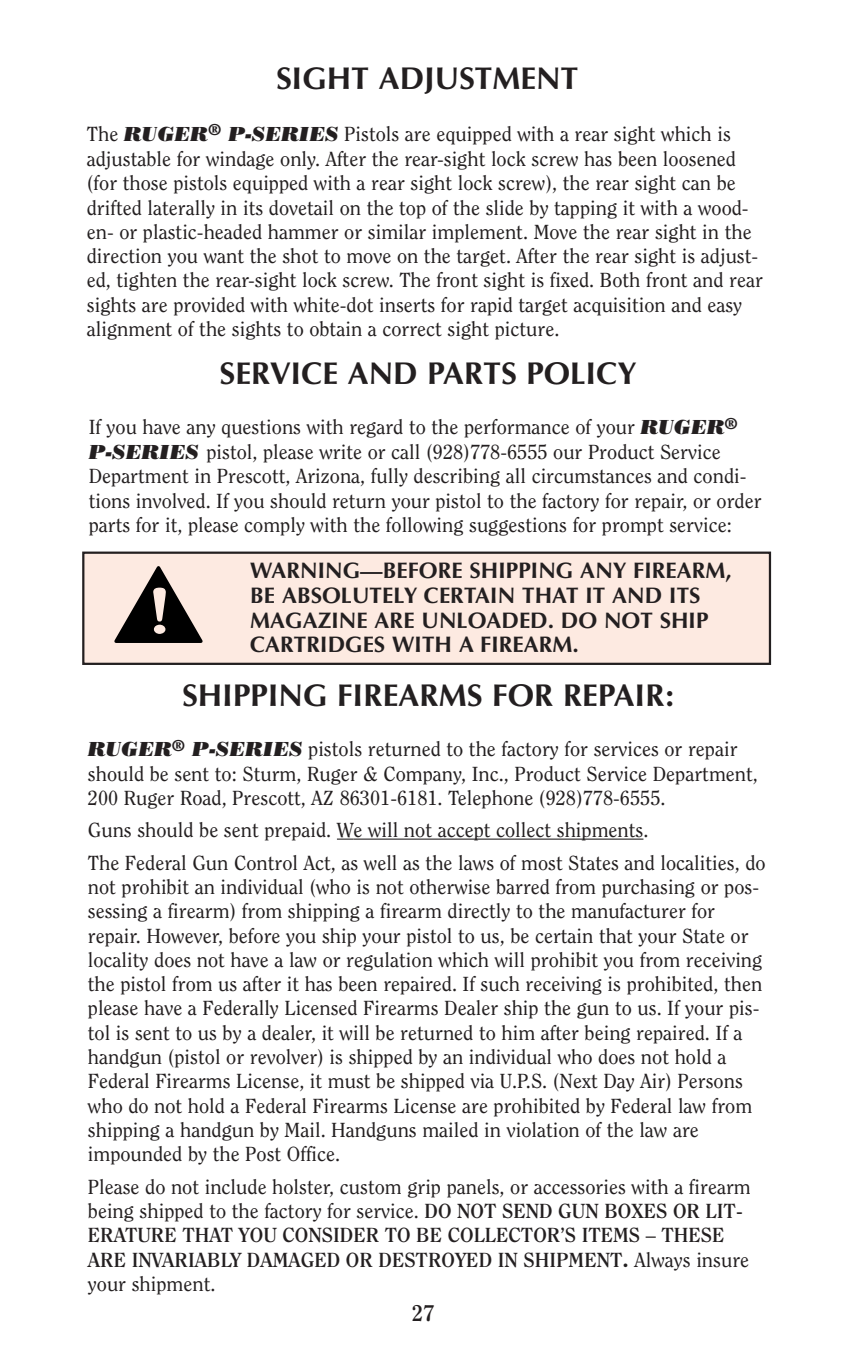
<style>
.page{position:relative;width:851px;height:1359px;background:#fff}
.page>*{position:absolute;margin:0;border:0;box-sizing:border-box;transform-origin:0 0}
.t1{font:600 60.75px "Souvenir";color:#fdeae1}
.t2{font:700 31.5px "Optima";color:#231f20}
.t3{font:700 22.5px/24.8px "Optima";color:#231f20}
.t4{font:700 22.5px "Clearface";color:#231f20}
.t5{font:20.25px/24.3px "Clearface";color:#231f20}
.s1{font-family:"Bodoni Poster";font-style:italic}
.s2{font-weight:700}
.s3{font-weight:800}
</style>
<div class="page">
<svg style="left:337px;top:839px;width:16px;height:1px"></svg>
<hr style="left:353px;top:839px;width:290px;height:1px;background:#231f20">
<div style="left:83px;top:553px;width:687px;height:111px;background:#fdeae1"></div>
<div style="left:82px;top:552px;width:689px;height:113px;border:2px solid #231f20"></div>
<svg style="left:114px;top:566px;width:89px;height:77px"></svg>
<h2 class="t2" style="left:276px;top:65px;width:303px">SIGHT ADJUSTMENT</h2>
<p class="t5" style="left:87px;top:123px;width:677px">The <span class="s1">RUGER</span><sup>®</sup> <span class="s1">P-SERIES</span> Pistols are equipped with a rear sight which is adjustable for windage only. After the rear-sight lock screw has been loosened (for those pistols equipped with a rear sight lock screw), the rear sight can be drifted laterally in its dovetail on the top of the slide by tapping it with a wood&shy;en- or plastic-headed hammer or similar implement. Move the rear sight in the direction you want the shot to move on the target. After the rear sight is adjust&shy;ed, tighten the rear-sight lock screw. The front sight is fixed. Both front and rear sights are provided with white-dot inserts for rapid target acquisition and easy alignment of the sights to obtain a correct sight picture.</p>
<h2 class="t2" style="left:220px;top:360px;width:418px">SERVICE AND PARTS POLICY</h2>
<p class="t5" style="left:89px;top:416px;width:674px">If you have any questions with regard to the performance of your <span class="s1">RUGER</span><sup>® </sup><span class="s1">P-SERIES</span> pistol, please write or call (928)778-6555 our Product Service Department in Prescott, Arizona, fully describing all circumstances and condi&shy;tions involved. If you should return your pistol to the factory for repair, or order parts for it, please comply with the following suggestions for prompt service:</p>
<h1 class="t1" style="left:149px;top:587px;width:23px">!</h1>
<p class="t3" style="left:250px;top:560px;width:483px">WARNING—BEFORE SHIPPING ANY FIREARM, BE ABSOLUTELY CERTAIN THAT IT AND ITS MAGAZINE ARE UNLOADED. DO NOT SHIP CARTRIDGES WITH A FIREARM.</p>
<h2 class="t2" style="left:182px;top:682px;width:492px">SHIPPING FIREARMS FOR REPAIR:</h2>
<p class="t5" style="left:88px;top:738px;width:671px"><span class="s1">RUGER</span><sup>®</sup> <span class="s1">P-SERIES</span> pistols returned to the factory for services or repair should be sent to: Sturm, Ruger &amp; Company, Inc., Product Service Department,<br>200 Ruger Road, Prescott, AZ 86301-6181. Telephone (928)778-6555.</p>
<p class="t5" style="left:88px;top:815px;width:679px;line-height:32.4px">Guns should be sent prepaid. We will not accept collect shipments.<br>The Federal Gun Control Act, as well as the laws of most States and localities, do</p>
<p class="t5" style="left:88px;top:876px;width:676px">not prohibit an individual (who is not otherwise barred from purchasing or pos&shy;sessing a firearm) from shipping a firearm directly to the manufacturer for repair. However, before you ship your pistol to us, be certain that your State or locality does not have a law or regulation which will prohibit you from receiving the pistol from us after it has been repaired. If such receiving is prohibited, then please have a Federally Licensed Firearms Dealer ship the gun to us. If your pis&shy;tol is sent to us by a dealer, it will be returned to him after being repaired. If a handgun (pistol or revolver) is shipped by an individual who does not hold a Federal Firearms License, it must be shipped via U.P.S. (Next Day Air) Persons who do not hold a Federal Firearms License are prohibited by Federal law from shipping a handgun by Mail. Handguns mailed in violation of the law are impounded by the Post Office.</p>
<p class="t5" style="left:88px;top:1176px;width:664px">Please do not include holster, custom grip panels, or accessories with a firearm being shipped to the factory for service. <span class="s2">DO NOT SEND GUN BOXES OR LIT-ERATURE THAT YOU CONSIDER TO BE COLLECTOR’S ITEMS – THESE ARE INVARIABLY DAMAGED OR DESTROYED IN SHIPMENT</span><span class="s3">.</span> Always insure your shipment.</p>
<p class="t4" style="left:412px;top:1304px;width:24px">27</p>
</div>
